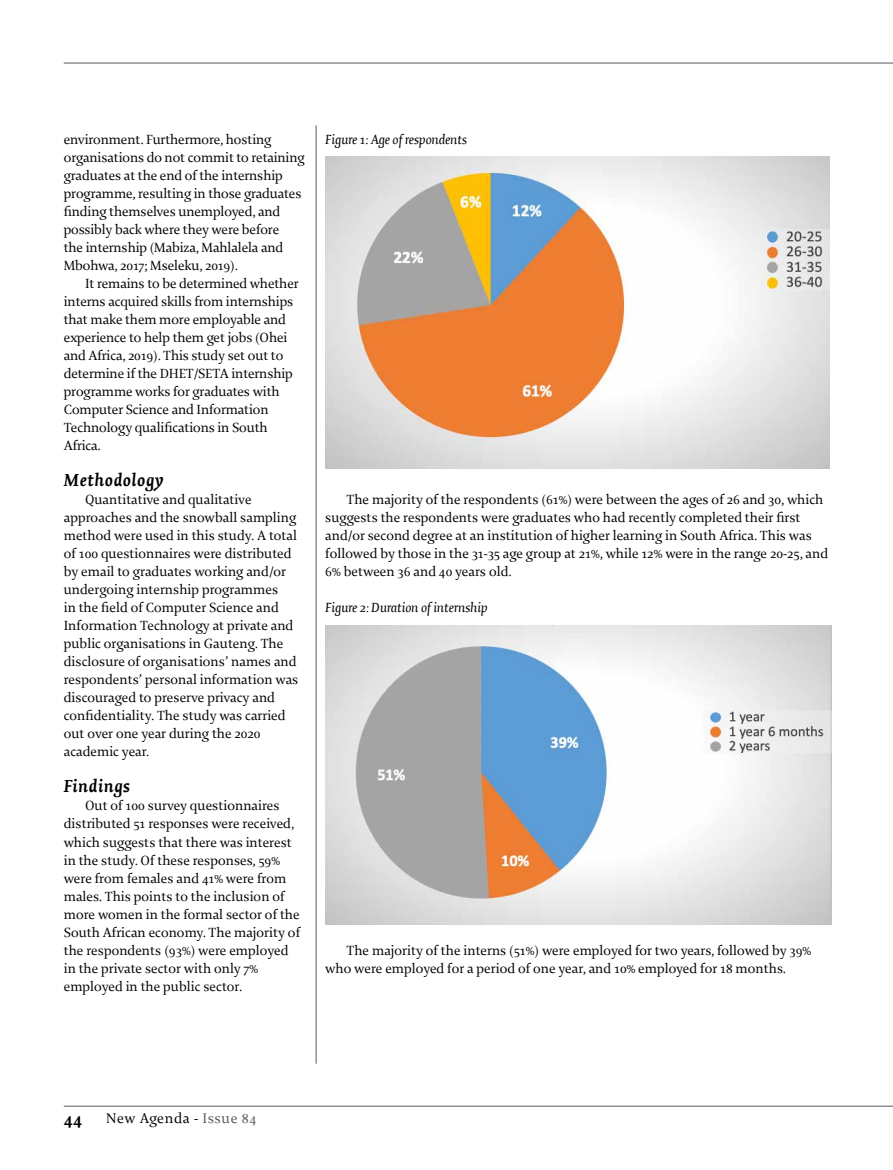
<style>
.page{position:relative;width:893px;height:1170px;background:#fff}
.page>*{position:absolute;margin:0;border:0;box-sizing:border-box;transform-origin:0 0}
.t1{font:italic 700 18.75px "Enigma";letter-spacing:.03em;color:#000}
.t2{font:700 18.75px "Enigma";color:#000}
.t3{font:15px "Enigma";letter-spacing:.04em;color:#000}
.t4{font:14.25px/18px "Enigma";color:#000}
.t5{font:italic 14.25px "Enigma";color:#000}
.s1{color:#58595b}
</style>
<div class="page">
<hr style="left:64px;top:1105px;width:829px;height:1px;background:#58595b">
<hr style="left:64px;top:63px;width:829px;height:1px;background:#58595b">
<img style="left:325px;top:156px;width:504px;height:312px">
<img style="left:325px;top:626px;width:506px;height:298px">
<hr style="left:316px;top:125px;width:1px;height:938px;background:#58595b">
<p class="t4" style="left:64px;top:131px;width:242px">environment. Furthermore, hosting organisations do not commit to retaining graduates at the end of the internship programme, resulting in those graduates finding themselves unemployed, and possibly back where they were before<br>the internship (Mabiza, Mahlalela and Mbohwa, 2017; Mseleku, 2019).</p>
<p class="t4" style="left:64px;top:275px;width:236px;text-indent:21px">It remains to be determined whether interns acquired skills from internships that make them more employable and experience to help them get jobs (Ohei and Africa, 2019). This study set out to determine if the DHET/SETA internship programme works for graduates with Computer Science and Information Technology qualifications in South Africa.</p>
<h1 class="t1" style="left:64px;top:470px;width:101px">Methodology</h1>
<p class="t4" style="left:64px;top:491px;width:236px;text-indent:21px">Quantitative and qualitative approaches and the snowball sampling method were used in this study. A total of 100 questionnaires were distributed by email to graduates working and/or undergoing internship programmes<br>in the field of Computer Science and Information Technology at private and public organisations in Gauteng. The disclosure of organisations’ names and respondents’ personal information was discouraged to preserve privacy and confidentiality. The study was carried out over one year during the 2020 academic year.</p>
<h1 class="t1" style="left:64px;top:776px;width:68px">Findings</h1>
<p class="t4" style="left:64px;top:797px;width:238px;text-indent:21px">Out of 100 survey questionnaires distributed 51 responses were received, which suggests that there was interest in the study. Of these responses, 59% were from females and 41% were from males. This points to the inclusion of more women in the formal sector of the South African economy. The majority of the respondents (93%) were employed in the private sector with only 7% employed in the public sector.</p>
<p class="t5" style="left:325px;top:132px;width:144px">Figure 1: Age of respondents</p>
<p class="t4" style="left:325px;top:491px;width:504px;text-indent:21px">The majority of the respondents (61%) were between the ages of 26 and 30, which suggests the respondents were graduates who had recently completed their first and/or second degree at an institution of higher learning in South Africa. This was followed by those in the 31-35 age group at 21%, while 12% were in the range 20-25, and 6% between 36 and 40 years old.</p>
<p class="t5" style="left:325px;top:600px;width:164px">Figure 2: Duration of internship</p>
<p class="t4" style="left:325px;top:941px;width:487px;text-indent:21px">The majority of the interns (51%) were employed for two years, followed by 39% who were employed for a period of one year, and 10% employed for 18 months.</p>
<h1 class="t2" style="left:64px;top:1108px;width:20px">44</h1>
<p class="t3" style="left:106px;top:1109px;width:152px">New Agenda - <span class="s1">Issue 84</span></p>
</div>
